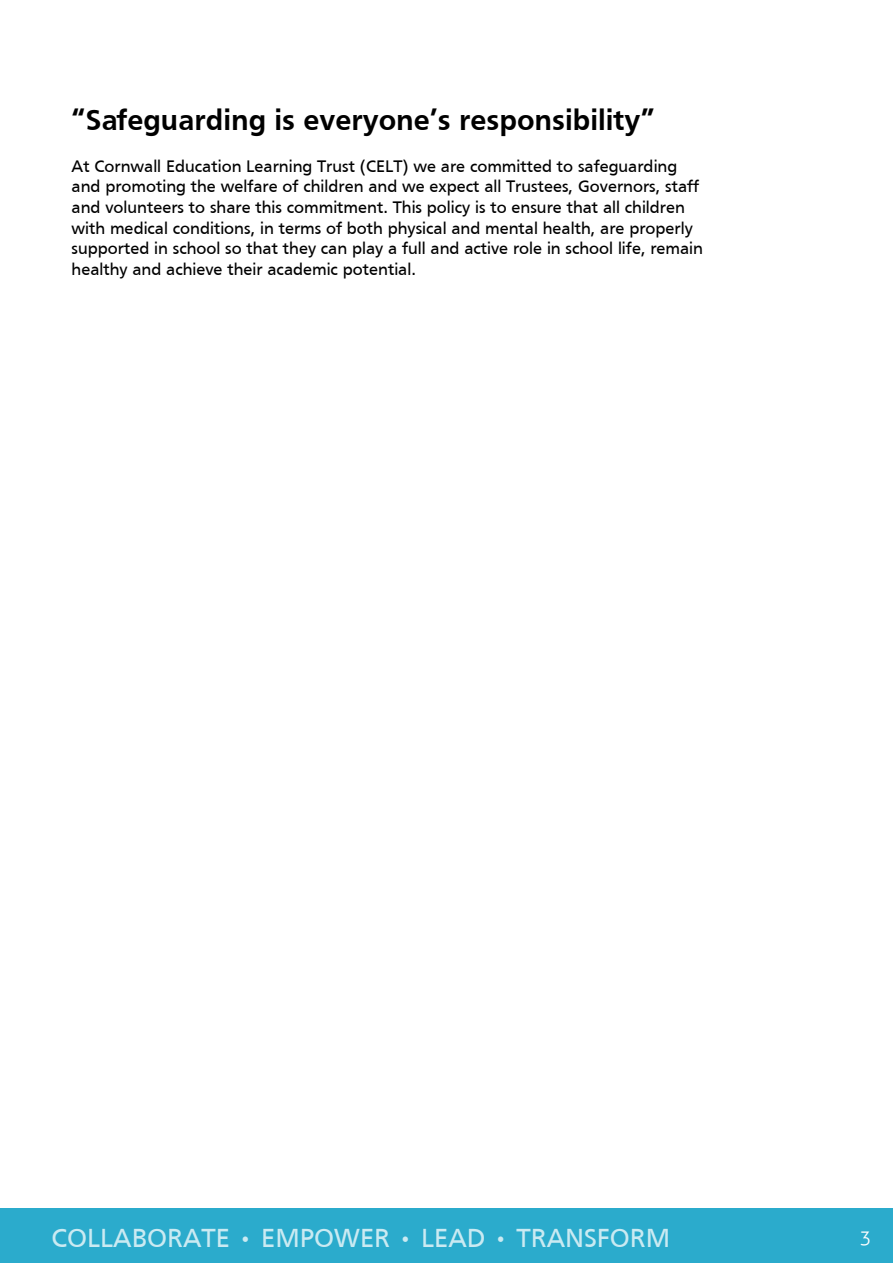
<style>
.page{position:relative;width:893px;height:1263px;background:#fff}
.page>*{position:absolute;margin:0;border:0;box-sizing:border-box;transform-origin:0 0}
.t1{font:700 30px "Frutiger";color:#000}
.t2{font:27px "Frutiger";color:#caeaf2}
.t3{font:300 19.5px "Aller";color:#fff}
.t4{font:17.25px/20.7px "Frutiger";color:#000}
</style>
<div class="page">
<div style="left:0;top:1209px;width:893px;height:54px;background:#2babcc"></div>
<h1 class="t1" style="left:72px;top:103px;width:584px">“Safeguarding is everyone’s responsibility”</h1>
<p class="t4" style="left:72px;top:155px;width:633px">At Cornwall Education Learning Trust (CELT) we are committed to safeguarding and promoting the welfare of children and we expect all Trustees, Governors, staff and volunteers to share this commitment. This policy is to ensure that all children with medical conditions, in terms of both physical and mental health, are properly supported in school so that they can play a full and active role in school life, remain healthy and achieve their academic potential.</p>
<h2 class="t2" style="left:52px;top:1222px;width:620px">COLLABORATE • EMPOWER • LEAD • TRANSFORM</h2>
<p class="t3" style="left:860px;top:1225px;width:13px">3</p>
</div>
